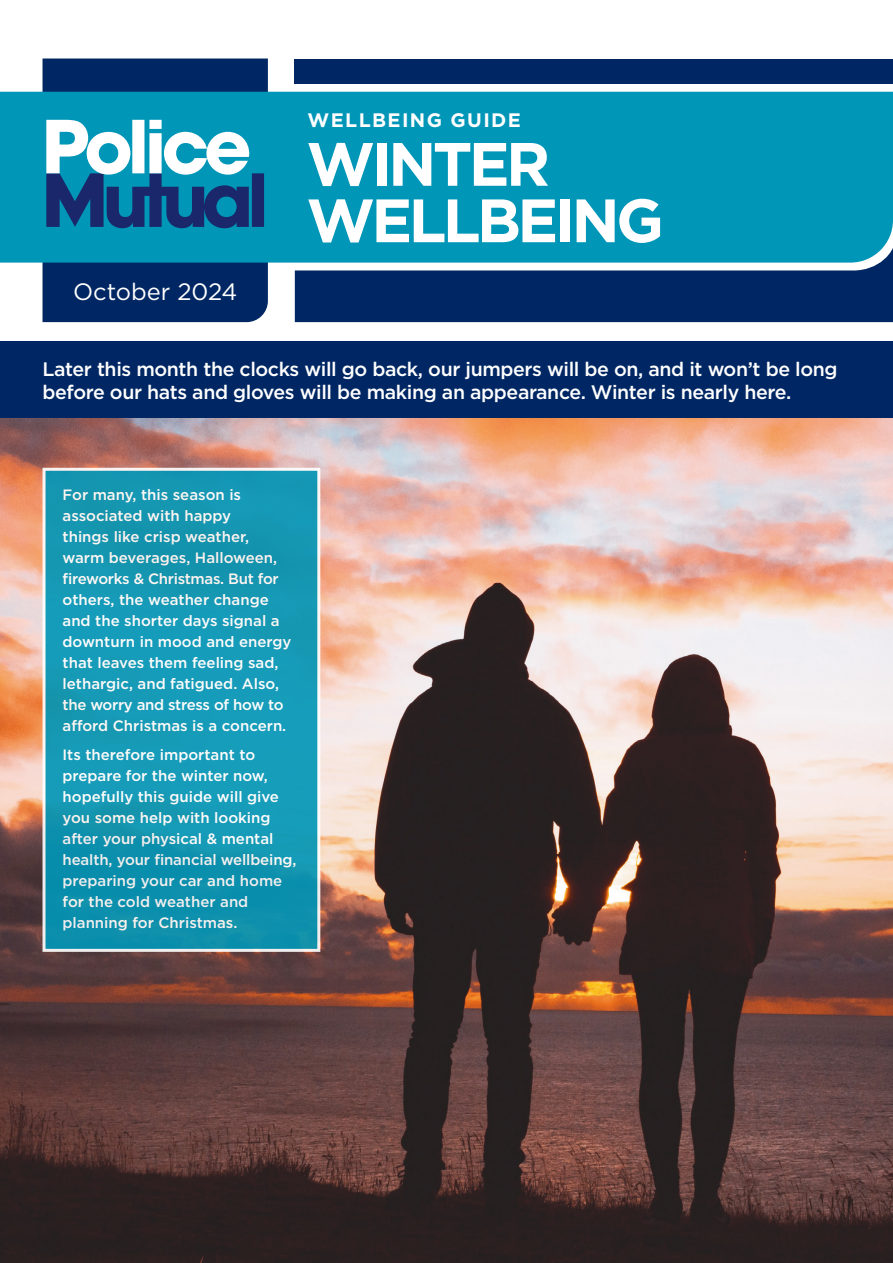
<style>
.page{position:relative;width:893px;height:1263px;background:#fff}
.page>*{position:absolute;margin:0;border:0;box-sizing:border-box;transform-origin:0 0}
.t1{font:700 61.05px/56.4px "Gotham";letter-spacing:-.06em;color:#fff}
.t2{font:23.7px "Gotham";color:#fff}
.t3{font:500 19.5px/22.5px "Gotham";letter-spacing:-.02em;color:#fff}
.Page_Intro_Box{font:700 19.5px "Gotham";letter-spacing:.07em;color:#fff}
.t4{font:500 15px/21px "Gotham";color:#fff}
</style>
<div class="page">
<img style="left:0;top:418px;width:893px;height:845px">
<div style="left:44px;top:469px;width:275px;height:481px;background:#1598b4"></div>
<div style="left:43px;top:468px;width:277px;height:484px;border:3px solid #fff"></div>
<div style="left:0;top:341px;width:893px;height:77px;background:#002763"></div>
<div style="left:43px;top:58px;width:225px;height:264px;background:#002763"></div>
<div style="left:0;top:92px;width:893px;height:171px;background:#0096b7"></div>
<svg style="left:295px;top:221px;width:598px;height:101px;background:#146591"></svg>
<svg style="left:46px;top:120px;width:218px;height:108px"></svg>
<div style="left:295px;top:60px;width:598px;height:24px;background:#002763"></div>
<p class="Page_Intro_Box" style="left:308px;top:107px;width:215px">WELLBEING GUIDE</p>
<p class="t2" style="left:73px;top:276px;width:166px">October 2024</p>
<p class="t1" style="left:306px;top:136px;width:359px">WINTER<br>WELLBEING</p>
<p class="t3" style="left:43px;top:358px;width:797px">Later this month the clocks will go back, our jumpers will be on, and it won’t be long before our hats and gloves will be making an appearance. Winter is nearly here.</p>
<p class="t4" style="left:63px;top:484px;width:230px">For many, this season is associated with happy<br>things like crisp weather, warm beverages, Halloween, fireworks &amp; Christmas. But for others, the weather change and the shorter days signal a downturn in mood and energy that leaves them feeling sad, lethargic, and fatigued. Also, the worry and stress of how to afford Christmas is a concern.</p>
<p class="t4" style="left:63px;top:744px;width:235px">Its therefore important to prepare for the winter now, hopefully this guide will give you some help with looking after your physical &amp; mental health, your financial wellbeing, preparing your car and home for the cold weather and planning for Christmas.</p>
</div>
